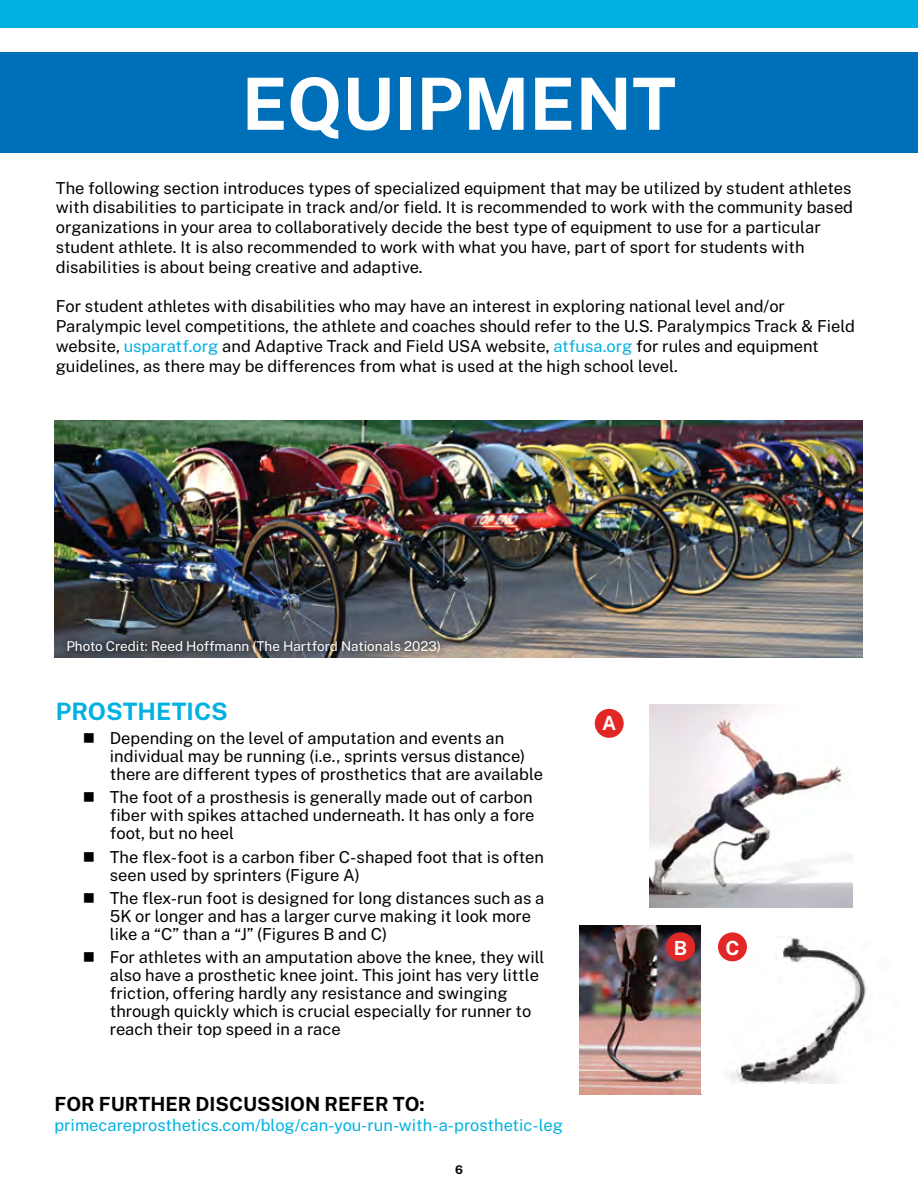
<style>
.page{position:relative;width:918px;height:1188px;background:#fff}
.page>*{position:absolute;margin:0;border:0;box-sizing:border-box;transform-origin:0 0}
.t1{font:700 72px "Public Sans";color:#fff}
.t2{font:700 24px "Public Sans";color:#00b1e1}
.t3{font:700 19.5px "Public Sans";color:#000}
.t4{font:700 19.5px "Public Sans";color:#fff}
.t5{font:16.5px/18px "Public Sans";color:#000}
.t6{font:16.5px "Public Sans";color:#00b1e1}
.t7{font:13.5px "Public Sans";color:#fff}
.t8{font:700 12px "Public Sans";color:#000}
.s1{color:#00b1e1}
</style>
<div class="page">
<div style="left:0;top:52px;width:918px;height:101px;background:#006fba"></div>
<img style="left:54px;top:421px;width:809px;height:237px">
<img style="left:580px;top:926px;width:121px;height:168px">
<img style="left:650px;top:705px;width:203px;height:203px">
<img style="left:718px;top:936px;width:149px;height:147px">
<div style="left:595px;top:709px;width:29px;height:29px;background:#e12827;border-radius:50%"></div>
<div style="left:666px;top:932px;width:29px;height:29px;background:#e12827;border-radius:50%"></div>
<div style="left:718px;top:932px;width:29px;height:29px;background:#e12827;border-radius:50%"></div>
<div style="left:0;top:0;width:918px;height:27px;background:#00b1e1"></div>
<div style="left:60px;top:633px;width:388px;height:27px;background:#000;opacity:.75"></div>
<h1 class="t1" style="left:242px;top:52px;width:436px">EQUIPMENT</h1>
<p class="t5" style="left:56px;top:177px;width:799px;line-height:19.8px">The following section introduces types of specialized equipment that may be utilized by student athletes with disabilities to participate in track and/or field. It is recommended to work with the community based organizations in your area to collaboratively decide the best type of equipment to use for a particular student athlete. It is also recommended to work with what you have, part of sport for students with disabilities is about being creative and adaptive.</p>
<p class="t5" style="left:56px;top:295px;width:801px;line-height:19.8px">For student athletes with disabilities who may have an interest in exploring national level and/or Paralympic level competitions, the athlete and coaches should refer to the U.S. Paralympics Track &amp; Field website, <span class="s1">usparatf.org</span> and Adaptive Track and Field USA website, <span class="s1">atfusa.org</span> for rules and equipment guidelines, as there may be differences from what is used at the high school level.</p>
<p class="t7" style="left:66px;top:637px;width:376px">Photo Credit: Reed Hoffmann (The Hartford Nationals 2023)</p>
<h2 class="t2" style="left:56px;top:694px;width:174px">PROSTHETICS</h2>
<p class="t5" style="left:110px;top:728px;width:435px">Depending on the level of amputation and events an individual may be running (i.e., sprints versus distance) there are different types of prosthetics that are available</p>
<p class="t5" style="left:110px;top:787px;width:426px">The foot of a prosthesis is generally made out of carbon fiber with spikes attached underneath. It has only a fore foot, but no heel</p>
<p class="t5" style="left:110px;top:847px;width:436px">The flex-foot is a carbon fiber C-shaped foot that is often seen used by sprinters (Figure A)</p>
<p class="t5" style="left:110px;top:888px;width:436px">The flex-run foot is designed for long distances such as a<br>5K or longer and has a larger curve making it look more like a “C” than a “J” (Figures B and C)</p>
<p class="t5" style="left:110px;top:947px;width:436px">For athletes with an amputation above the knee, they will also have a prosthetic knee joint. This joint has very little friction, offering hardly any resistance and swinging through quickly which is crucial especially for runner to reach their top speed in a race</p>
<p class="t3" style="left:54px;top:1090px;width:372px">FOR FURTHER DISCUSSION REFER TO:</p>
<p class="t6" style="left:54px;top:1113px;width:510px">primecareprosthetics.com/blog/can-you-run-with-a-prosthetic-leg</p>
<p class="t8" style="left:455px;top:1161px;width:9px">6</p>
<p class="t4" style="left:602px;top:708px;width:16px">A</p>
<p class="t4" style="left:674px;top:933px;width:15px">B</p>
<p class="t4" style="left:725px;top:933px;width:16px">C</p>
</div>
